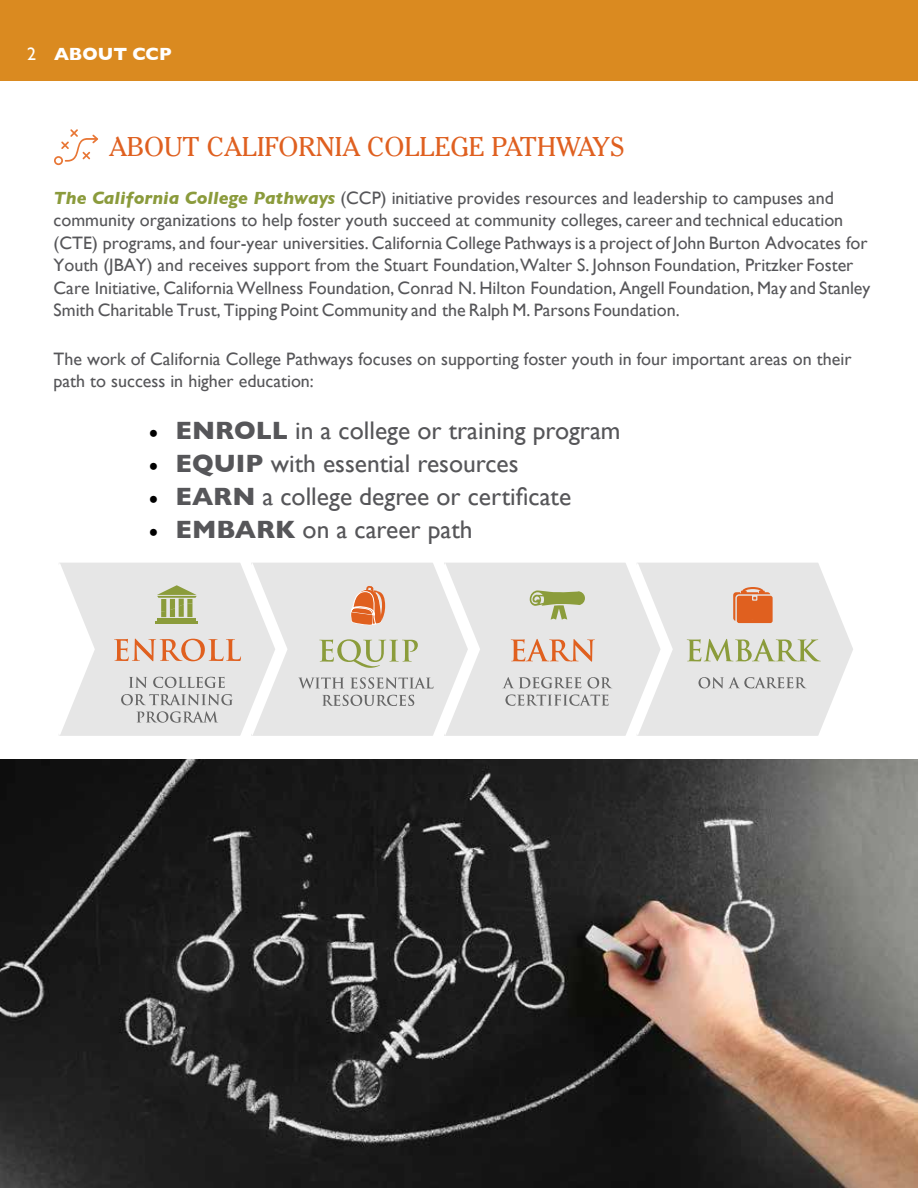
<style>
.page{position:relative;width:918px;height:1188px;background:#fff}
.page>*{position:absolute;margin:0;border:0;box-sizing:border-box;transform-origin:0 0}
.t1{font:27px "Cheltenham";color:#df6020}
.t2{font:25.5px "Gill Sans";color:#565659}
.t3{font:18px/22.5px "Gill Sans";color:#565659}
.t4{font:700 18px "Gill Sans";color:#fff}
.s1{font-weight:400}
.s2{font-weight:700;font-style:italic;color:#8b9b3c}
.s3{font-family:"Minion Pro";font-weight:700;color:#000}
.s4{font-weight:700}
</style>
<div class="page">
<div style="left:0;top:0;width:918px;height:81px;background:#da8a20"></div>
<svg style="left:59px;top:563px;width:794px;height:173px"></svg>
<svg style="left:54px;top:129px;width:44px;height:36px"></svg>
<img style="left:0;top:759px;width:918px;height:429px">
<p class="t4" style="left:27px;top:40px;width:146px"><span class="s1">2</span> ABOUT CCP</p>
<h1 class="t1" style="left:109px;top:130px;width:517px">ABOUT CALIFORNIA COLLEGE PATHWAYS</h1>
<p class="t3" style="left:54px;top:186px;width:818px"><span class="s2">The California College Pathways</span> (CCP) initiative provides resources and leadership to campuses and community organizations to help foster youth succeed at community colleges, career and technical education (CTE) programs, and four-year universities. California College Pathways is a project of John Burton Advocates for Youth (JBAY) and receives support from the Stuart Foundation, Walter S. Johnson Foundation, Pritzker Foster Care Initiative, California Wellness Foundation, Conrad N. Hilton Foundation, Angell Foundation, May and Stanley Smith Charitable Trust, Tipping Point Community and the Ralph M. Parsons Foundation.</p>
<p class="t3" style="left:54px;top:347px;width:799px">The work of California College Pathways focuses on supporting foster youth in four important areas on their path to success in higher education:</p>
<h2 class="t2" style="left:148px;top:416px;width:474px"><span class="s3">•</span> <span class="s4">ENROLL</span> in a college or training program</h2>
<h2 class="t2" style="left:149px;top:449px;width:372px"><span class="s3">•</span> <span class="s4">EQUIP</span> with essential resources</h2>
<h2 class="t2" style="left:149px;top:482px;width:424px"><span class="s3">•</span> <span class="s4">EARN</span> a college degree or certificate</h2>
<h2 class="t2" style="left:149px;top:515px;width:326px"><span class="s3">•</span> <span class="s4">EMBARK</span> on a career path</h2>
</div>
